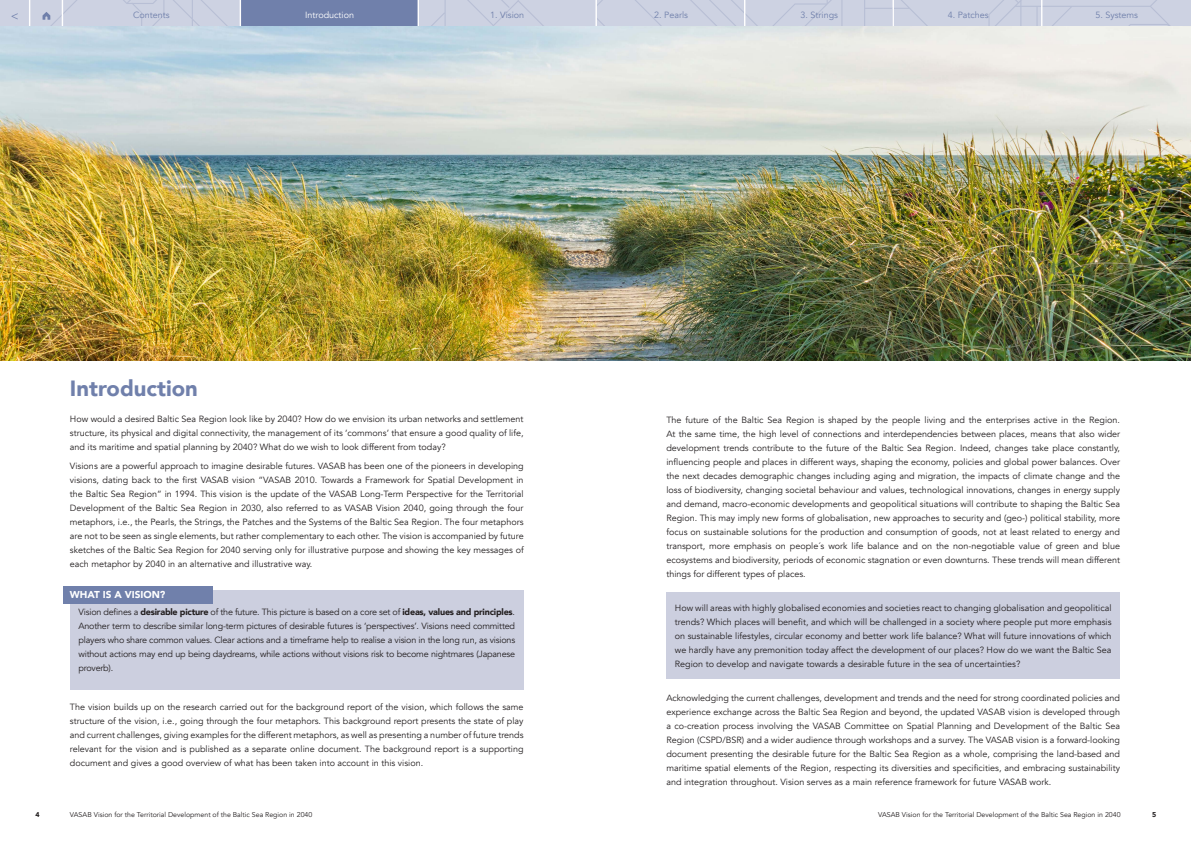
<style>
.page{position:relative;width:1191px;height:842px;background:#fff}
.page>*{position:absolute;margin:0;border:0;box-sizing:border-box;transform-origin:0 0}
.t1{font:900 22px "Avenir";color:#7080ab}
.t2{font:12px "Avenir";color:#7080ab}
.t3{font:900 10px "Avenir";color:#fff}
.t4{font:9px/14px "Avenir";color:#231f20;text-align:justify}
.t5{font:9px "Avenir";color:#7080ab}
.t6{font:9px "Avenir";color:#fff}
.t7{font:7px "Avenir";color:#231f20}
.t8{font:900 7px "Avenir";color:#231f20}
.s1{font-weight:900}
</style>
<div class="page">
<svg style="left:597px;top:0;width:594px;height:27px"></svg>
<hr style="left:1041px;top:0;width:1px;height:31px;background:#fff">
<hr style="left:744px;top:0;width:1px;height:31px;background:#fff">
<hr style="left:892px;top:0;width:2px;height:31px;background:#fff">
<svg style="left:0;top:0;width:588px;height:27px"></svg>
<div style="left:241px;top:0;width:177px;height:29px;background:#7080ab"></div>
<hr style="left:240px;top:0;width:1px;height:31px;background:#fff">
<hr style="left:417px;top:0;width:2px;height:31px;background:#fff">
<div style="left:666px;top:592px;width:454px;height:87px;background:#cccfdf"></div>
<div style="left:70px;top:590px;width:453px;height:100px;background:#cccfdf"></div>
<div style="left:63px;top:586px;width:150px;height:18px;background:#7080ab"></div>
<img style="left:0;top:27px;width:1191px;height:333px">
<h2 class="t2" style="left:11px;top:8px;width:9px">&lt;</h2>
<p class="t5" style="left:133px;top:9px;width:38px">Contents</p>
<p class="t6" style="left:305px;top:9px;width:50px">Introduction</p>
<p class="t5" style="left:490px;top:9px;width:36px">1. Vision</p>
<p class="t5" style="left:654px;top:9px;width:35px">2. Pearls</p>
<p class="t5" style="left:800px;top:9px;width:39px">3. Strings</p>
<p class="t5" style="left:947px;top:9px;width:43px">4. Patches</p>
<p class="t5" style="left:1095px;top:9px;width:44px">5. Systems</p>
<h1 class="t1" style="left:70px;top:370px;width:129px">Introduction</h1>
<p class="t4" style="left:70px;top:412px;width:455px">How would a desired Baltic Sea Region look like by 2040? How do we envision its urban networks and settlement structure, its physical and digital connectivity, the management of its ‘commons’ that ensure a good quality of life, and its maritime and spatial planning by 2040? What do we wish to look different from today?</p>
<p class="t4" style="left:70px;top:459px;width:455px">Visions are a powerful approach to imagine desirable futures. VASAB has been one of the pioneers in developing visions, dating back to the first VASAB vision “VASAB 2010. Towards a Framework for Spatial Development in the Baltic Sea Region” in 1994. This vision is the update of the VASAB Long-Term Perspective for the Territorial Development of the Baltic Sea Region in 2030, also referred to as VASAB Vision 2040, going through the four metaphors, i.e., the Pearls, the Strings, the Patches and the Systems of the Baltic Sea Region. The four metaphors are not to be seen as single elements, but rather complementary to each other. The vision is accompanied by future sketches of the Baltic Sea Region for 2040 serving only for illustrative purpose and showing the key messages of each metaphor by 2040 in an alternative and illustrative way.</p>
<p class="t3" style="left:70px;top:586px;width:97px">WHAT IS A VISION?</p>
<p class="t4" style="left:78px;top:605px;width:438px">Vision defines a <span class="s1">desirable picture</span> of the future. This picture is based on a core set of <span class="s1">ideas, values and principles</span>.<br>Another term to describe similar long-term pictures of desirable futures is ‘perspectives’. Visions need committed players who share common values. Clear actions and a timeframe help to realise a vision in the long run, as visions without actions may end up being daydreams, while actions without visions risk to become nightmares (Japanese proverb).</p>
<p class="t4" style="left:70px;top:700px;width:455px">The vision builds up on the research carried out for the background report of the vision, which follows the same structure of the vision, i.e., going through the four metaphors. This background report presents the state of play and current challenges, giving examples for the different metaphors, as well as presenting a number of future trends relevant for the vision and is published as a separate online document. The background report is a supporting document and gives a good overview of what has been taken into account in this vision.</p>
<p class="t4" style="left:666px;top:413px;width:455px">The future of the Baltic Sea Region is shaped by the people living and the enterprises active in the Region.<br>At the same time, the high level of connections and interdependencies between places, means that also wider development trends contribute to the future of the Baltic Sea Region. Indeed, changes take place constantly, influencing people and places in different ways, shaping the economy, policies and global power balances. Over the next decades demographic changes including aging and migration, the impacts of climate change and the loss of biodiversity, changing societal behaviour and values, technological innovations, changes in energy supply and demand, macro-economic developments and geopolitical situations will contribute to shaping the Baltic Sea Region. This may imply new forms of globalisation, new approaches to security and (geo-) political stability, more focus on sustainable solutions for the production and consumption of goods, not at least related to energy and transport, more emphasis on people´s work life balance and on the non-negotiable value of green and blue ecosystems and biodiversity, periods of economic stagnation or even downturns. These trends will mean different things for different types of places.</p>
<p class="t4" style="left:675px;top:601px;width:438px">How will areas with highly globalised economies and societies react to changing globalisation and geopolitical trends? Which places will benefit, and which will be challenged in a society where people put more emphasis on sustainable lifestyles, circular economy and better work life balance? What will future innovations of which we hardly have any premonition today affect the development of our places? How do we want the Baltic Sea Region to develop and navigate towards a desirable future in the sea of uncertainties?</p>
<p class="t4" style="left:666px;top:691px;width:455px">Acknowledging the current challenges, development and trends and the need for strong coordinated policies and experience exchange across the Baltic Sea Region and beyond, the updated VASAB vision is developed through a co-creation process involving the VASAB Committee on Spatial Planning and Development of the Baltic Sea Region (CSPD/BSR) and a wider audience through workshops and a survey. The VASAB vision is a forward-looking document presenting the desirable future for the Baltic Sea Region as a whole, comprising the land-based and maritime spatial elements of the Region, respecting its diversities and specificities, and embracing sustainability and integration throughout. Vision serves as a main reference framework for future VASAB work.</p>
<p class="t8" style="left:35px;top:809px;width:6px">4</p>
<p class="t7" style="left:70px;top:810px;width:244px">VASAB Vision for the Territorial Development of the Baltic Sea Region in 2040</p>
<p class="t7" style="left:878px;top:810px;width:244px">VASAB Vision for the Territorial Development of the Baltic Sea Region in 2040</p>
<p class="t8" style="left:1152px;top:809px;width:6px">5</p>
</div>
